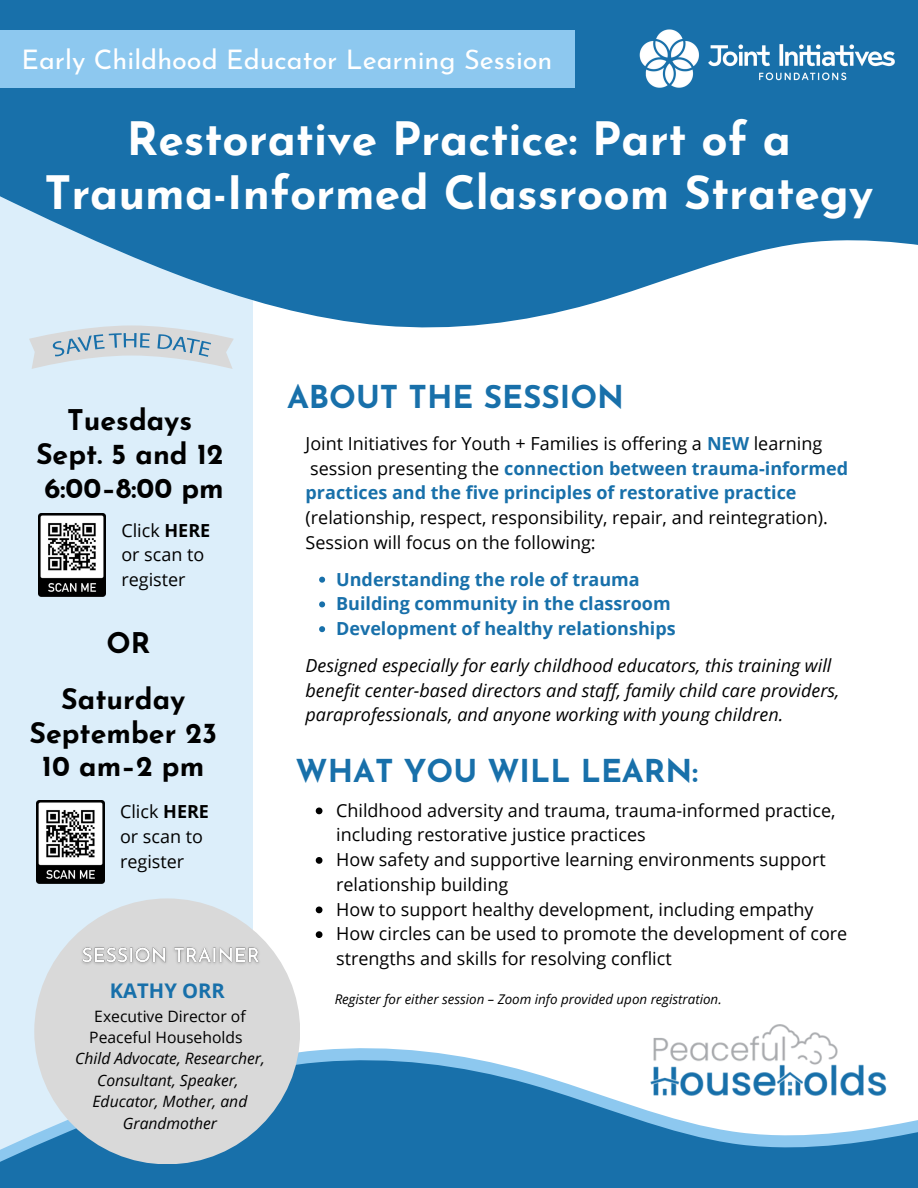
<style>
.page{position:relative;width:918px;height:1188px;background:#fff}
.page>*{position:absolute;margin:0;border:0;box-sizing:border-box;transform-origin:0 0}
.t1{font:700 46.05px "Josefin Sans";color:#fff}
.t2{font:700 31.5px "Josefin Sans";color:#1870aa}
.t3{font:700 28.5px "Josefin Sans";color:#000}
.t4{font:27px "Josefin Sans";color:#fff}
.t5{font:700 20.25px "Open Sans";color:#1870aa}
.t6{font:18px/24.8px "Open Sans";color:#000}
.t7{font:italic 18px/24.8px "Open Sans";color:#000}
.t8{font:700 18px "Open Sans";color:#1870aa}
.t9{font:italic 15.75px/21.3px "Open Sans";color:#000;text-align:center}
.t10{font:15.75px "Open Sans";color:#000}
.t11{font:italic 13.35px "Open Sans";color:#000}
.s1{font-weight:700}
.s2{font-weight:700;color:#1870aa}
</style>
<div class="page">
<div style="left:0;top:171px;width:253px;height:1017px;background:#dceefa"></div>
<img style="left:653px;top:1024px;width:179px;height:20px">
<svg style="left:0;top:0;width:918px;height:328px;fill:#1870aa"></svg>
<div style="left:0;top:30px;width:574px;height:57px;background:#8dc8ef"></div>
<svg style="left:298px;top:1044px;width:540px;height:12px"></svg>
<svg style="left:0;top:1056px;width:918px;height:132px;fill:#1870aa"></svg>
<svg style="left:29px;top:325px;width:205px;height:44px"></svg>
<img style="left:634px;top:26px;width:268px;height:66px">
<div style="left:34px;top:898px;width:266px;height:266px;background:#d9d9d9;border-radius:50%"></div>
<img style="left:38px;top:513px;width:68px;height:83px">
<img style="left:37px;top:801px;width:67px;height:83px">
<svg style="left:319px;top:577px;width:6px;height:6px"></svg>
<svg style="left:319px;top:601px;width:6px;height:6px"></svg>
<svg style="left:319px;top:626px;width:6px;height:6px"></svg>
<svg style="left:316px;top:808px;width:6px;height:6px"></svg>
<svg style="left:316px;top:857px;width:6px;height:7px"></svg>
<svg style="left:316px;top:907px;width:6px;height:6px"></svg>
<svg style="left:316px;top:931px;width:6px;height:7px"></svg>
<img style="left:82px;top:947px;width:177px;height:17px">
<p class="t4" style="left:21px;top:49px;width:533px">Early Childhood Educator Learning Session</p>
<p class="t1" style="left:127px;top:121px;width:666px">Restorative Practice: Part of a</p>
<p class="t1" style="left:44px;top:175px;width:831px">Trauma-Informed Classroom Strategy</p>
<p class="t3" style="left:67px;top:409px;width:127px">Tuesdays</p>
<p class="t3" style="left:36px;top:443px;width:189px">Sept. 5 and 12</p>
<p class="t3" style="left:45px;top:476px;width:181px">6:00–8:00 pm</p>
<p class="t6" style="left:121px;top:517px;width:90px">Click <span class="s1">HERE </span>or scan to register</p>
<p class="t3" style="left:107px;top:631px;width:45px">OR</p>
<p class="t3" style="left:61px;top:687px;width:126px">Saturday</p>
<p class="t3" style="left:29px;top:721px;width:189px">September 23</p>
<p class="t3" style="left:42px;top:755px;width:164px">10 am–2 pm</p>
<p class="t6" style="left:120px;top:799px;width:90px">Click <span class="s1">HERE </span>or scan to register</p>
<p class="t5" style="left:110px;top:976px;width:116px">KATHY ORR</p>
<p class="t10" style="left:94px;top:1005px;width:153px">Executive Director of</p>
<p class="t10" style="left:89px;top:1026px;width:155px">Peaceful Households</p>
<p class="t9" style="left:75px;top:1048px;width:191px">Child Advocate, Researcher,<br>Consultant, Speaker,</p>
<p class="t9" style="left:93px;top:1090px;width:156px">Educator, Mother, and</p>
<p class="t9" style="left:123px;top:1112px;width:96px">Grandmother</p>
<p class="t2" style="left:287px;top:384px;width:339px">ABOUT THE SESSION</p>
<p class="t6" style="left:306px;top:431px;width:544px">Joint Initiatives for Youth + Families is offering a <span class="s2">NEW</span> learning session presenting the <span class="s2">connection between trauma-informed practices and the five principles of restorative practice </span>(relationship, respect, responsibility, repair, and reintegration).<br>Session will focus on the following:</p>
<p class="t8" style="left:336px;top:566px;width:305px">Understanding the role of trauma</p>
<p class="t8" style="left:336px;top:591px;width:336px">Building community in the classroom</p>
<p class="t8" style="left:336px;top:616px;width:341px">Development of healthy relationships</p>
<p class="t7" style="left:306px;top:653px;width:535px">Designed especially for early childhood educators, this training will benefit center-based directors and staff, family child care providers, paraprofessionals, and anyone working with young children.</p>
<p class="t2" style="left:295px;top:758px;width:404px">WHAT YOU WILL LEARN:</p>
<p class="t6" style="left:336px;top:797px;width:501px">Childhood adversity and trauma, trauma-informed practice, including restorative justice practices</p>
<p class="t6" style="left:336px;top:847px;width:491px">How safety and supportive learning environments support relationship building</p>
<p class="t6" style="left:336px;top:896px;width:479px">How to support healthy development, including empathy</p>
<p class="t6" style="left:336px;top:921px;width:513px">How circles can be used to promote the development of core strengths and skills for resolving conflict</p>
<p class="t11" style="left:335px;top:990px;width:388px">Register for either session – Zoom info provided upon registration.</p>
</div>
